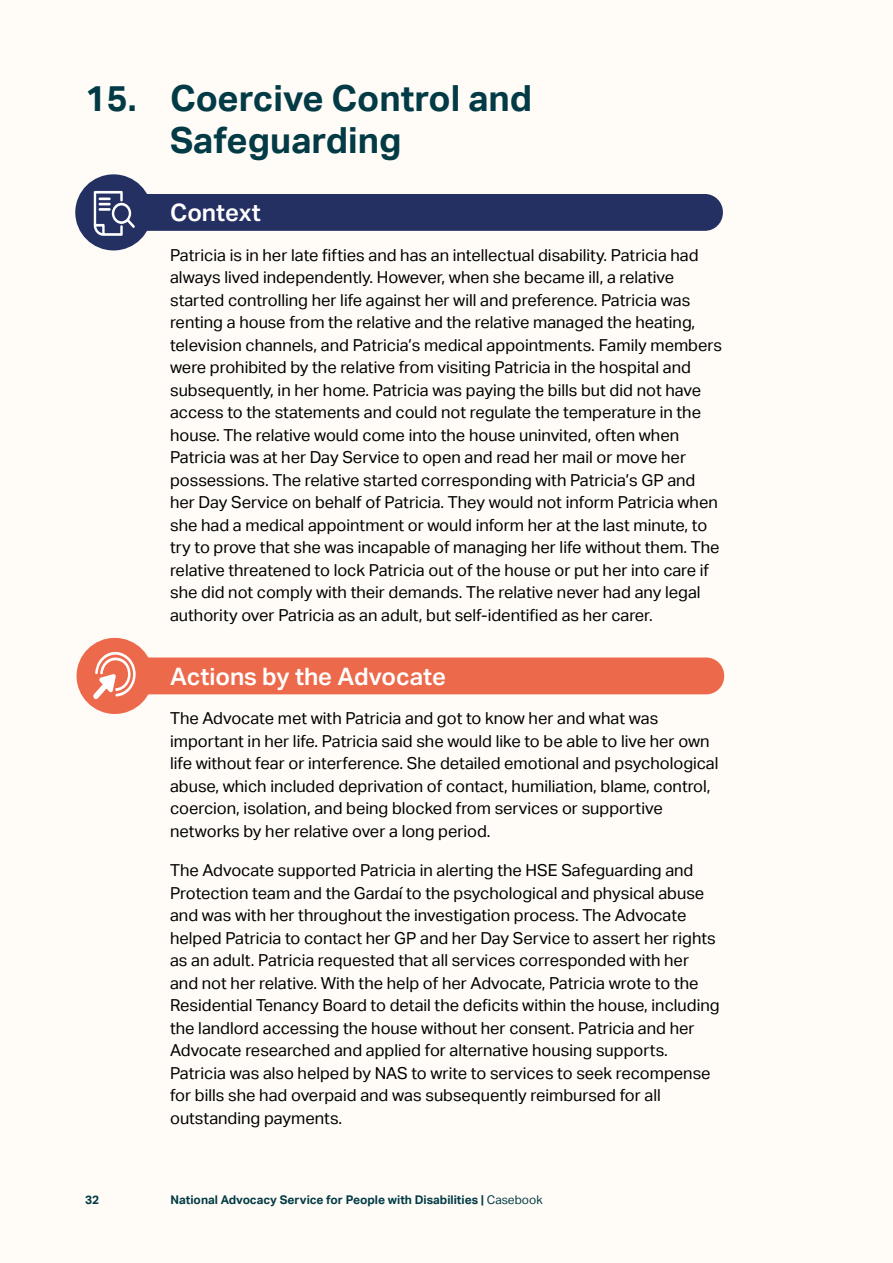
<style>
.page{position:relative;width:893px;height:1263px;background:#fffcf7}
.page>*{position:absolute;margin:0;border:0;box-sizing:border-box;transform-origin:0 0}
.Chapter_Heading{font:700 36px/42px "Aktiv Grotesk";color:#023b45}
.Sub_heading__Heading_3{font:600 24px "Aktiv Grotesk";color:#fff}
.Body_Text{font:16.5px/22.5px "Aktiv Grotesk";color:#000}
.t1{font:700 12px "Aktiv Grotesk";color:#023b45}
.s1{font-weight:400}
</style>
<div class="page">
<div style="left:85px;top:194px;width:638px;height:37px;background:#242f62;border-radius:18px"></div>
<div style="left:75px;top:174px;width:77px;height:76px;background:#242f62;border-radius:50%"></div>
<svg style="left:94px;top:191px;width:41px;height:45px"></svg>
<div style="left:86px;top:657px;width:638px;height:37px;background:#ed694b;border-radius:18px"></div>
<div style="left:77px;top:638px;width:76px;height:76px;background:#ed694b;border-radius:50%"></div>
<svg style="left:93px;top:652px;width:43px;height:47px"></svg>
<h2 class="Chapter_Heading" style="left:170px;top:77px;width:364px;text-indent:-85px">15. Coercive Control and<br>Safeguarding</h2>
<h3 class="Sub_heading__Heading_3" style="left:170px;top:199px;width:92px">Context</h3>
<p class="Body_Text" style="left:170px;top:244px;width:553px">Patricia is in her late fifties and has an intellectual disability. Patricia had always lived independently. However, when she became ill, a relative started controlling her life against her will and preference. Patricia was renting a house from the relative and the relative managed the heating, television channels, and Patricia’s medical appointments. Family members were prohibited by the relative from visiting Patricia in the hospital and subsequently, in her home. Patricia was paying the bills but did not have access to the statements and could not regulate the temperature in the house. The relative would come into the house uninvited, often when Patricia was at her Day Service to open and read her mail or move her possessions. The relative started corresponding with Patricia’s GP and her Day Service on behalf of Patricia. They would not inform Patricia when she had a medical appointment or would inform her at the last minute, to try to prove that she was incapable of managing her life without them. The relative threatened to lock Patricia out of the house or put her into care if she did not comply with their demands. The relative never had any legal authority over Patricia as an adult, but self-identified as her carer.</p>
<h3 class="Sub_heading__Heading_3" style="left:170px;top:662px;width:278px">Actions by the Advocate</h3>
<p class="Body_Text" style="left:170px;top:707px;width:550px">The Advocate met with Patricia and got to know her and what was important in her life. Patricia said she would like to be able to live her own life without fear or interference. She detailed emotional and psychological abuse, which included deprivation of contact, humiliation, blame, control, coercion, isolation, and being blocked from services or supportive networks by her relative over a long period.</p>
<p class="Body_Text" style="left:170px;top:859px;width:551px">The Advocate supported Patricia in alerting the HSE Safeguarding and Protection team and the Gardaí to the psychological and physical abuse and was with her throughout the investigation process. The Advocate helped Patricia to contact her GP and her Day Service to assert her rights as an adult. Patricia requested that all services corresponded with her and not her relative. With the help of her Advocate, Patricia wrote to the Residential Tenancy Board to detail the deficits within the house, including the landlord accessing the house without her consent. Patricia and her Advocate researched and applied for alternative housing supports.<br>Patricia was also helped by NAS to write to services to seek recompense for bills she had overpaid and was subsequently reimbursed for all outstanding payments.</p>
<p class="t1" style="left:85px;top:1192px;width:16px">32</p>
<p class="t1" style="left:171px;top:1192px;width:374px">National Advocacy Service for People with Disabilities | <span class="s1">Casebook</span></p>
</div>
